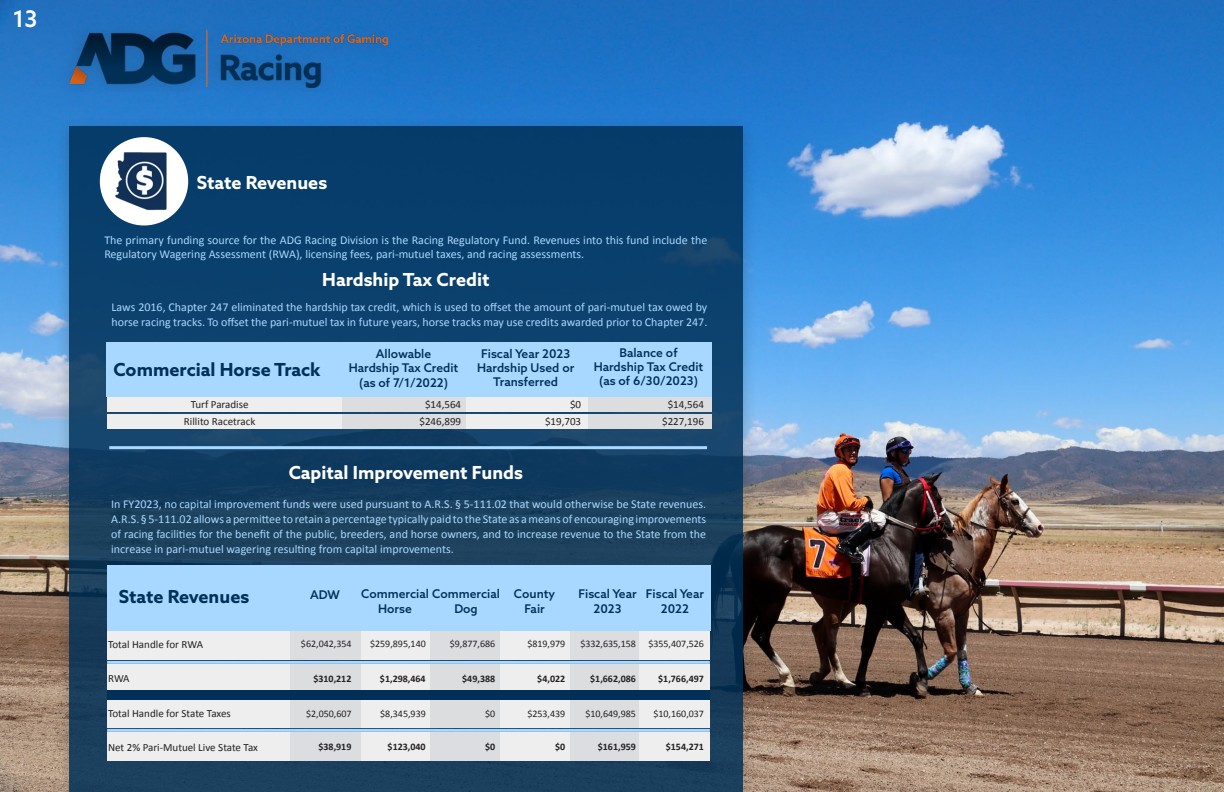
<style>
.page{position:relative;width:1224px;height:792px;background:#fff}
.page>*{position:absolute;margin:0;border:0;box-sizing:border-box;transform-origin:0 0}
.t1{font:500 23px "Azo Sans";color:#fff}
.Paragraph_Style_1{font:700 18px "Azo Sans";color:#fff}
.t2{font:700 18px "Azo Sans";color:#003057}
.Paragraph_Style_1-2{font:12px/15px "Calibri";color:#a8d8ff}
.t3{font:500 12px/14.4px "Azo Sans";color:#003057;text-align:center}
.t4{font:11px "Calibri";color:#231f20}
.t5{font:10px "Calibri";color:#231f20}
.t6{font:700 10px "Calibri";color:#231f20}
</style>
<div class="page">
<img style="left:0;top:0;width:1224px;height:792px">
<div style="left:51px;top:18px;width:346px;height:84px;background:#2174c4"></div>
<div style="left:69px;top:30px;width:318px;height:62px;background:#2276c8"></div>
<img style="left:69px;top:30px;width:318px;height:57px">
<div style="left:54px;top:115px;width:704px;height:677px;background:#231f20;opacity:.3"></div>
<svg style="left:69px;top:126px;width:673px;height:666px;background:#124067"></svg>
<div style="left:100px;top:137px;width:88px;height:88px;background:#fff;border-radius:50%"></div>
<img style="left:100px;top:141px;width:88px;height:81px">
<div style="left:107px;top:343px;width:605px;height:54px;background:#a8d8ff"></div>
<div style="left:107px;top:397px;width:236px;height:14px;background:#eeeeef"></div>
<div style="left:107px;top:414px;width:236px;height:14px;background:#eeeeef"></div>
<div style="left:466px;top:397px;width:123px;height:14px;background:#eeeeef"></div>
<div style="left:466px;top:414px;width:123px;height:14px;background:#eeeeef"></div>
<div style="left:343px;top:397px;width:123px;height:14px;background:#dcdddf"></div>
<div style="left:343px;top:414px;width:123px;height:14px;background:#dcdddf"></div>
<div style="left:589px;top:397px;width:123px;height:14px;background:#dcdddf"></div>
<div style="left:589px;top:414px;width:123px;height:14px;background:#dcdddf"></div>
<hr style="left:109px;top:446px;width:598px;height:3px;background:#a8d8ff">
<div style="left:107px;top:565px;width:603px;height:66px;background:#a8d8ff"></div>
<div style="left:107px;top:699px;width:183px;height:29px;background:#eeeeef"></div>
<div style="left:107px;top:733px;width:183px;height:28px;background:#eeeeef"></div>
<div style="left:360px;top:699px;width:70px;height:29px;background:#eeeeef"></div>
<div style="left:360px;top:733px;width:70px;height:28px;background:#eeeeef"></div>
<div style="left:290px;top:699px;width:70px;height:29px;background:#dcdddf"></div>
<div style="left:290px;top:733px;width:70px;height:28px;background:#dcdddf"></div>
<div style="left:430px;top:699px;width:70px;height:29px;background:#dcdddf"></div>
<div style="left:430px;top:733px;width:70px;height:28px;background:#dcdddf"></div>
<div style="left:500px;top:699px;width:70px;height:29px;background:#eeeeef"></div>
<div style="left:500px;top:733px;width:70px;height:28px;background:#eeeeef"></div>
<div style="left:570px;top:699px;width:70px;height:29px;background:#dcdddf"></div>
<div style="left:570px;top:733px;width:70px;height:28px;background:#dcdddf"></div>
<div style="left:640px;top:699px;width:70px;height:29px;background:#eeeeef"></div>
<div style="left:640px;top:733px;width:70px;height:28px;background:#eeeeef"></div>
<div style="left:107px;top:631px;width:183px;height:29px;background:#eeeeef"></div>
<div style="left:107px;top:665px;width:183px;height:28px;background:#eeeeef"></div>
<div style="left:360px;top:631px;width:70px;height:29px;background:#eeeeef"></div>
<div style="left:360px;top:665px;width:70px;height:28px;background:#eeeeef"></div>
<div style="left:290px;top:631px;width:70px;height:29px;background:#dcdddf"></div>
<div style="left:290px;top:665px;width:70px;height:28px;background:#dcdddf"></div>
<div style="left:430px;top:631px;width:70px;height:29px;background:#dcdddf"></div>
<div style="left:430px;top:665px;width:70px;height:28px;background:#dcdddf"></div>
<div style="left:500px;top:631px;width:70px;height:29px;background:#eeeeef"></div>
<div style="left:500px;top:665px;width:70px;height:28px;background:#eeeeef"></div>
<div style="left:570px;top:631px;width:70px;height:29px;background:#dcdddf"></div>
<div style="left:570px;top:665px;width:70px;height:28px;background:#dcdddf"></div>
<div style="left:640px;top:631px;width:70px;height:29px;background:#eeeeef"></div>
<div style="left:640px;top:665px;width:70px;height:28px;background:#eeeeef"></div>
<div style="left:107px;top:690px;width:603px;height:9px;background:#003057"></div>
<hr style="left:107px;top:661px;width:603px;height:3px;background:#a8d8ff">
<hr style="left:107px;top:729px;width:603px;height:3px;background:#a8d8ff">
<p class="t1" style="left:13px;top:3px;width:26px">13</p>
<p class="Paragraph_Style_1" style="left:197px;top:171px;width:132px">State Revenues</p>
<p class="Paragraph_Style_1-2" style="left:104px;top:232px;width:605px;line-height:14.4px">The primary funding source for the ADG Racing Division is the Racing Regulatory Fund. Revenues into this fund include the<br>Regulatory Wagering Assessment (RWA), licensing fees, pari-mutuel taxes, and racing assessments.</p>
<p class="Paragraph_Style_1" style="left:322px;top:268px;width:169px">Hardship Tax Credit</p>
<p class="Paragraph_Style_1-2" style="left:112px;top:299px;width:597px">Laws 2016, Chapter 247 eliminated the hardship tax credit, which is used to offset the amount of pari-mutuel tax owed by horse racing tracks. To offset the pari-mutuel tax in future years, horse tracks may use credits awarded prior to Chapter 247.</p>
<p class="t2" style="left:113px;top:358px;width:209px">Commercial Horse Track</p>
<p class="t4" style="left:191px;top:397px;width:59px">Turf Paradise</p>
<p class="t4" style="left:184px;top:414px;width:73px">Rillito Racetrack</p>
<p class="t3" style="left:376px;top:346px;width:57px">Allowable</p>
<p class="t3" style="left:349px;top:361px;width:111px">Hardship Tax Credit</p>
<p class="t3" style="left:359px;top:375px;width:91px">(as of 7/1/2022)</p>
<p class="t3" style="left:481px;top:346px;width:91px">Fiscal Year 2023</p>
<p class="t3" style="left:477px;top:360px;width:99px">Hardship Used or</p>
<p class="t3" style="left:493px;top:375px;width:66px">Transferred</p>
<p class="t3" style="left:619px;top:345px;width:60px">Balance of</p>
<p class="t3" style="left:594px;top:359px;width:111px">Hardship Tax Credit</p>
<p class="t3" style="left:599px;top:374px;width:101px">(as of 6/30/2023)</p>
<p class="t4" style="left:425px;top:397px;width:38px">$14,564</p>
<p class="t4" style="left:570px;top:397px;width:13px">$0</p>
<p class="t4" style="left:668px;top:397px;width:38px">$14,564</p>
<p class="t4" style="left:419px;top:414px;width:43px">$246,899</p>
<p class="t4" style="left:545px;top:414px;width:38px">$19,703</p>
<p class="t4" style="left:662px;top:414px;width:43px">$227,196</p>
<p class="Paragraph_Style_1" style="left:289px;top:461px;width:236px">Capital Improvement Funds</p>
<p class="Paragraph_Style_1-2" style="left:111px;top:496px;width:597px;text-align:justify">In FY2023, no capital improvement funds were used pursuant to A.R.S. § 5-111.02 that would otherwise be State revenues.<br>A.R.S. § 5-111.02 allows a permittee to retain a percentage typically paid to the State as a means of encouraging improvements of racing facilities for the benefit of the public, breeders, and horse owners, and to increase revenue to the State from the increase in pari-mutuel wagering resulting from capital improvements.</p>
<p class="t2" style="left:119px;top:585px;width:132px">State Revenues</p>
<p class="t3" style="left:310px;top:588px;width:31px">ADW</p>
<p class="t3" style="left:378px;top:587px;width:123px;text-align:left;text-indent:-17px">Commercial Commercial<br>Horse</p>
<p class="t3" style="left:578px;top:587px;width:60px">Fiscal Year<br>2023</p>
<p class="t3" style="left:646px;top:587px;width:60px">Fiscal Year<br>2022</p>
<p class="t3" style="left:514px;top:586px;width:43px">County</p>
<p class="t3" style="left:524px;top:601px;width:22px">Fair</p>
<p class="t3" style="left:454px;top:601px;width:25px">Dog</p>
<p class="t4" style="left:108px;top:636px;width:96px">Total Handle for RWA</p>
<p class="t4" style="left:108px;top:671px;width:23px">RWA</p>
<p class="t4" style="left:108px;top:706px;width:124px">Total Handle for State Taxes</p>
<p class="t4" style="left:108px;top:740px;width:151px">Net 2% Pari-Mutuel Live State Tax</p>
<p class="t5" style="left:301px;top:637px;width:52px">$62,042,354</p>
<p class="t5" style="left:370px;top:637px;width:57px">$259,895,140</p>
<p class="t5" style="left:450px;top:637px;width:47px">$9,877,686</p>
<p class="t5" style="left:527px;top:637px;width:39px">$819,979</p>
<p class="t5" style="left:580px;top:637px;width:57px">$332,635,158</p>
<p class="t5" style="left:648px;top:637px;width:57px">$355,407,526</p>
<p class="t6" style="left:313px;top:671px;width:40px">$310,212</p>
<p class="t6" style="left:380px;top:671px;width:47px">$1,298,464</p>
<p class="t6" style="left:462px;top:671px;width:34px">$49,388</p>
<p class="t6" style="left:537px;top:671px;width:29px">$4,022</p>
<p class="t6" style="left:590px;top:671px;width:47px">$1,662,086</p>
<p class="t6" style="left:658px;top:671px;width:47px">$1,766,497</p>
<p class="t5" style="left:306px;top:706px;width:47px">$2,050,607</p>
<p class="t5" style="left:380px;top:706px;width:47px">$8,345,939</p>
<p class="t5" style="left:485px;top:706px;width:12px">$0</p>
<p class="t5" style="left:527px;top:706px;width:39px">$253,439</p>
<p class="t5" style="left:585px;top:706px;width:52px">$10,649,985</p>
<p class="t5" style="left:653px;top:706px;width:52px">$10,160,037</p>
<p class="t6" style="left:318px;top:740px;width:34px">$38,919</p>
<p class="t6" style="left:388px;top:740px;width:40px">$123,040</p>
<p class="t6" style="left:485px;top:740px;width:12px">$0</p>
<p class="t6" style="left:555px;top:740px;width:12px">$0</p>
<p class="t6" style="left:598px;top:740px;width:40px">$161,959</p>
<p class="t6" style="left:666px;top:740px;width:40px">$154,271</p>
</div>
